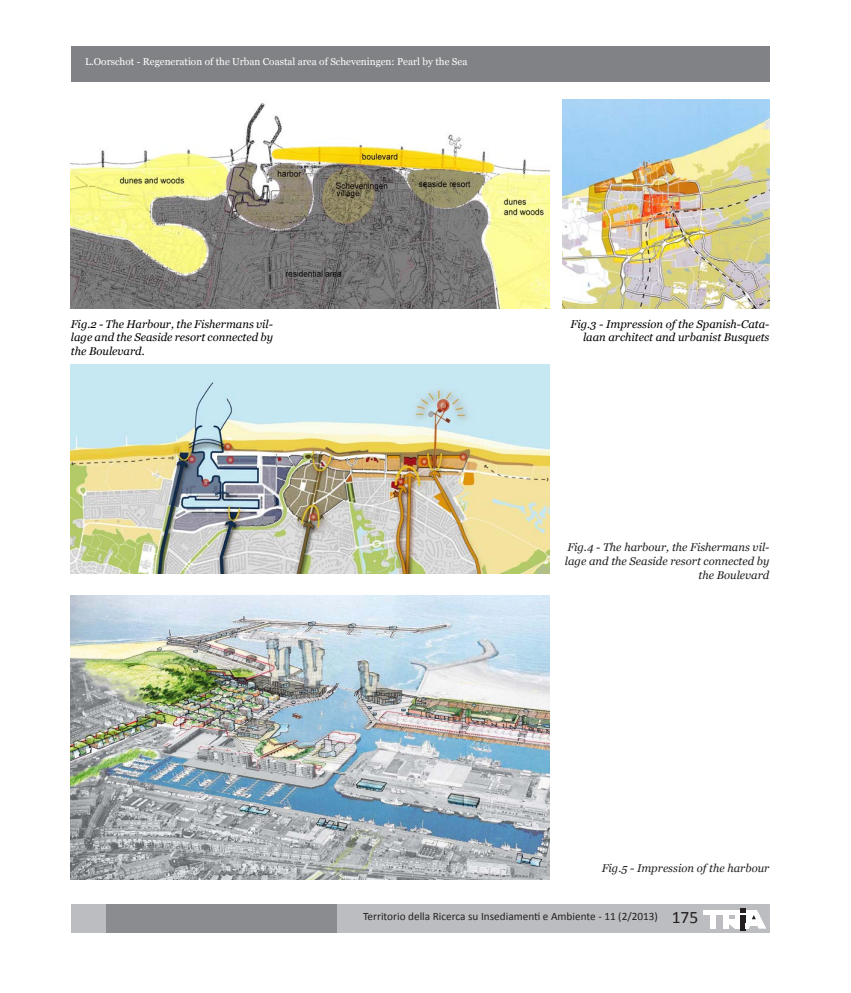
<style>
.page{position:relative;width:851px;height:993px;background:#fff}
.page>*{position:absolute;margin:0;border:0;box-sizing:border-box;transform-origin:0 0}
.t1{font:italic 11.25px/13.8px "Georgia";color:#000;text-align:justify}
.t2{font:italic 11.25px/13.8px "Georgia";color:#231f20;text-align:right}
.t3{font:11.25px "Calibri";color:#231f20}
.t4{font:10px "Georgia";color:#fff}
.s1{font-size:17.5px}
</style>
<div class="page">
<div style="left:71px;top:46px;width:698px;height:35px;background:#808285"></div>
<div style="left:71px;top:904px;width:698px;height:28px;background:#bcbdc0"></div>
<div style="left:107px;top:904px;width:230px;height:28px;background:#8a8c8f"></div>
<div style="left:703px;top:909px;width:37px;height:5px;background:#fff"></div>
<div style="left:709px;top:914px;width:6px;height:14px;background:#fff"></div>
<div style="left:722px;top:914px;width:6px;height:14px;background:#fff"></div>
<div style="left:740px;top:914px;width:5px;height:15px;background:#231f20"></div>
<svg style="left:726px;top:908px;width:40px;height:20px"></svg>
<img style="left:71px;top:103px;width:478px;height:205px">
<img style="left:562px;top:99px;width:207px;height:209px">
<img style="left:71px;top:364px;width:478px;height:209px">
<img style="left:71px;top:595px;width:478px;height:284px">
<p class="t4" style="left:85px;top:56px;width:384px">L.Oorschot - Regeneration of the Urban Coastal area of Scheveningen: Pearl by the Sea</p>
<p class="t1" style="left:71px;top:317px;width:203px">Fig.2 - The Harbour, the Fishermans vil&shy;lage and the Seaside resort connected by the Boulevard.</p>
<p class="t1" style="left:570px;top:317px;width:200px;text-align:right">Fig.3 - Impression of the Spanish-Cata&shy;laan architect and urbanist Busquets</p>
<p class="t2" style="left:565px;top:540px;width:206px">Fig.4 - The harbour, the Fishermans vil&shy;lage and the Seaside resort connected by the Boulevard</p>
<p class="t2" style="left:601px;top:861px;width:169px">Fig.5 - Impression of the harbour</p>
<p class="t3" style="left:363px;top:908px;width:337px">Territorio della Ricerca su Insediamenti e Ambiente - 11 (2/2013) <span class="s1">175</span></p>
</div>
